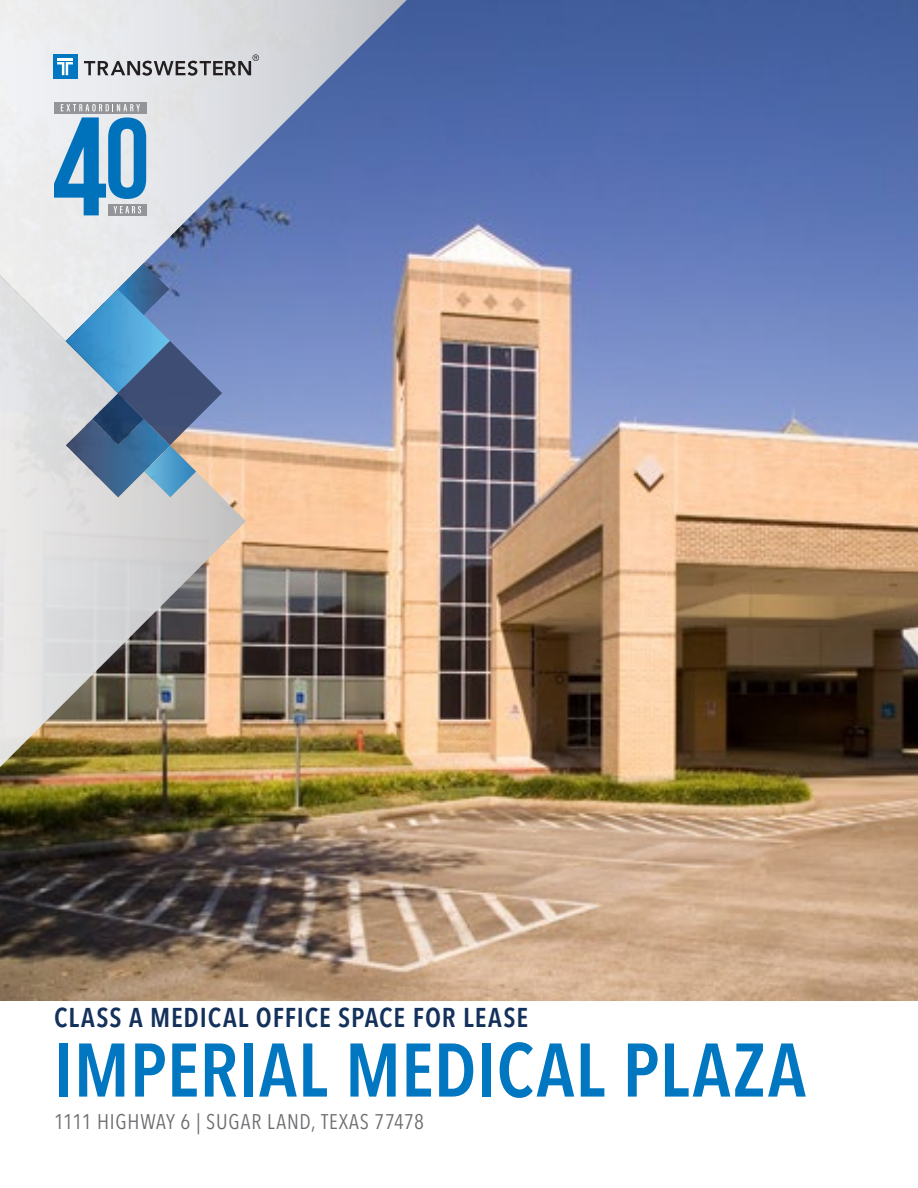
<style>
.page{position:relative;width:918px;height:1188px;background:#fff}
.page>*{position:absolute;margin:0;border:0;box-sizing:border-box;transform-origin:0 0}
.t1{font:600 condensed 75px "Avenir Next LT Pro";color:#0077c0}
.title_SUB{font:600 condensed 27px "Avenir Next LT Pro";letter-spacing:.035em;color:#13315b}
.Title_SUB_Address{font:condensed 21px "Avenir Next LT Pro";letter-spacing:.035em;color:#6c6d70}
</style>
<div class="page">
<img style="left:0;top:0;width:918px;height:1000px">
<img style="left:0;top:341px;width:246px;height:535px">
<svg style="left:0;top:0;width:420px;height:341px"></svg>
<img style="left:170px;top:446px;width:26px;height:51px">
<img style="left:66px;top:445px;width:104px;height:52px">
<svg style="left:66px;top:263px;width:156px;height:182px"></svg>
<div style="left:53px;top:54px;width:24px;height:25px;background:#0077c0"></div>
<svg style="left:57px;top:59px;width:16px;height:16px"></svg>
<svg style="left:84px;top:54px;width:175px;height:22px"></svg>
<div style="left:54px;top:102px;width:92px;height:12px;background:#939598"></div>
<svg style="left:61px;top:104px;width:79px;height:7px"></svg>
<svg style="left:54px;top:117px;width:92px;height:98px"></svg>
<p class="title_SUB" style="left:54px;top:1001px;width:476px">CLASS A MEDICAL OFFICE SPACE FOR LEASE</p>
<p class="t1" style="left:54px;top:1025px;width:753px">IMPERIAL MEDICAL PLAZA</p>
<p class="Title_SUB_Address" style="left:54px;top:1109px;width:372px">1111 HIGHWAY 6 | SUGAR LAND, TEXAS 77478</p>
</div>
